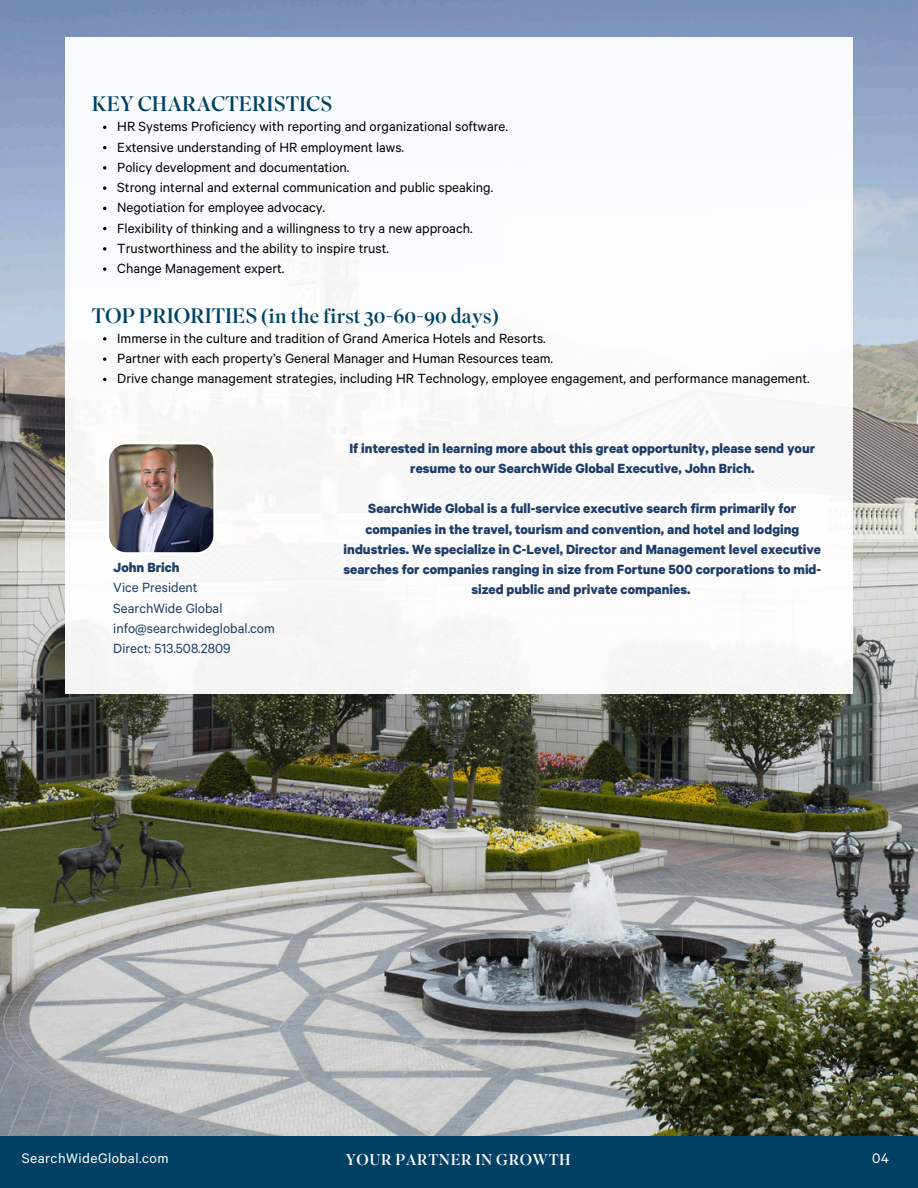
<style>
.page{position:relative;width:918px;height:1188px;background:#fff}
.page>*{position:absolute;margin:0;border:0;box-sizing:border-box;transform-origin:0 0}
.t1{font:21px "Superior Title";color:#004165}
.t2{font:15.6px "Calibre";letter-spacing:.03em;color:#fff}
.t3{font:15.6px "Superior Title";letter-spacing:.03em;color:#fff}
.t4{font:15px "Calibre";color:#000}
.t5{font:700 15px/20.2px "Calibre";color:#1e3e69;text-align:center}
.t6{font:15px "Calibre";color:#1e3e69}
</style>
<div class="page">
<img style="left:0;top:0;width:918px;height:1136px">
<div style="left:0;top:1136px;width:918px;height:52px;background:#004165"></div>
<div style="left:66px;top:38px;width:786px;height:656px;background:#fff"></div>
<img style="left:109px;top:442px;width:107px;height:111px">
<svg style="left:103px;top:166px;width:3px;height:4px"></svg>
<svg style="left:103px;top:186px;width:3px;height:4px"></svg>
<svg style="left:103px;top:247px;width:3px;height:4px"></svg>
<svg style="left:103px;top:267px;width:3px;height:4px"></svg>
<svg style="left:103px;top:337px;width:3px;height:4px"></svg>
<svg style="left:103px;top:357px;width:3px;height:4px"></svg>
<p class="t1" style="left:92px;top:90px;width:242px">KEY CHARACTERISTICS</p>
<p class="t4" style="left:117px;top:120px;width:392px">HR Systems Proficiency with reporting and organizational software.</p>
<p class="t4" style="left:117px;top:140px;width:288px">Extensive understanding of HR employment laws.</p>
<p class="t4" style="left:117px;top:161px;width:234px">Policy development and documentation.</p>
<p class="t4" style="left:117px;top:181px;width:378px">Strong internal and external communication and public speaking.</p>
<p class="t4" style="left:117px;top:201px;width:209px">Negotiation for employee advocacy.</p>
<p class="t4" style="left:117px;top:221px;width:357px">Flexibility of thinking and a willingness to try a new approach.</p>
<p class="t4" style="left:117px;top:242px;width:273px">Trustworthiness and the ability to inspire trust.</p>
<h4 class="t4" style="left:117px;top:262px;width:169px">Change Management expert.</h4>
<h4 class="t1" style="left:92px;top:302px;width:408px">TOP PRIORITIES (in the first 30-60-90 days)</h4>
<p class="t4" style="left:117px;top:332px;width:430px">Immerse in the culture and tradition of Grand America Hotels and Resorts.</p>
<p class="t4" style="left:117px;top:352px;width:437px">Partner with each property’s General Manager and Human Resources team.</p>
<h3 class="t4" style="left:117px;top:372px;width:694px">Drive change management strategies, including HR Technology, employee engagement, and performance management.</h3>
<p class="t5" style="left:113px;top:558px;width:68px">John Brich</p>
<p class="t6" style="left:113px;top:581px;width:86px">Vice President</p>
<p class="t6" style="left:113px;top:601px;width:111px">SearchWide Global</p>
<p class="t6" style="left:113px;top:622px;width:163px">info@searchwideglobal.com</p>
<p class="t6" style="left:113px;top:642px;width:119px">Direct: 513.508.2809</p>
<h2 class="t5" style="left:349px;top:439px;width:467px">If interested in learning more about this great opportunity, please send your resume to our SearchWide Global Executive, John Brich.</h2>
<p class="t5" style="left:343px;top:500px;width:479px">SearchWide Global is a full-service executive search firm primarily for companies in the travel, tourism and convention, and hotel and lodging industries. We specialize in C-Level, Director and Management level executive searches for companies ranging in size from Fortune 500 corporations to mid&shy;sized public and private companies.</p>
<p class="t2" style="left:22px;top:1151px;width:148px">SearchWideGlobal.com</p>
<p class="t3" style="left:346px;top:1150px;width:226px">YOUR PARTNER IN GROWTH</p>
<p class="t2" style="left:872px;top:1151px;width:18px">04</p>
</div>
